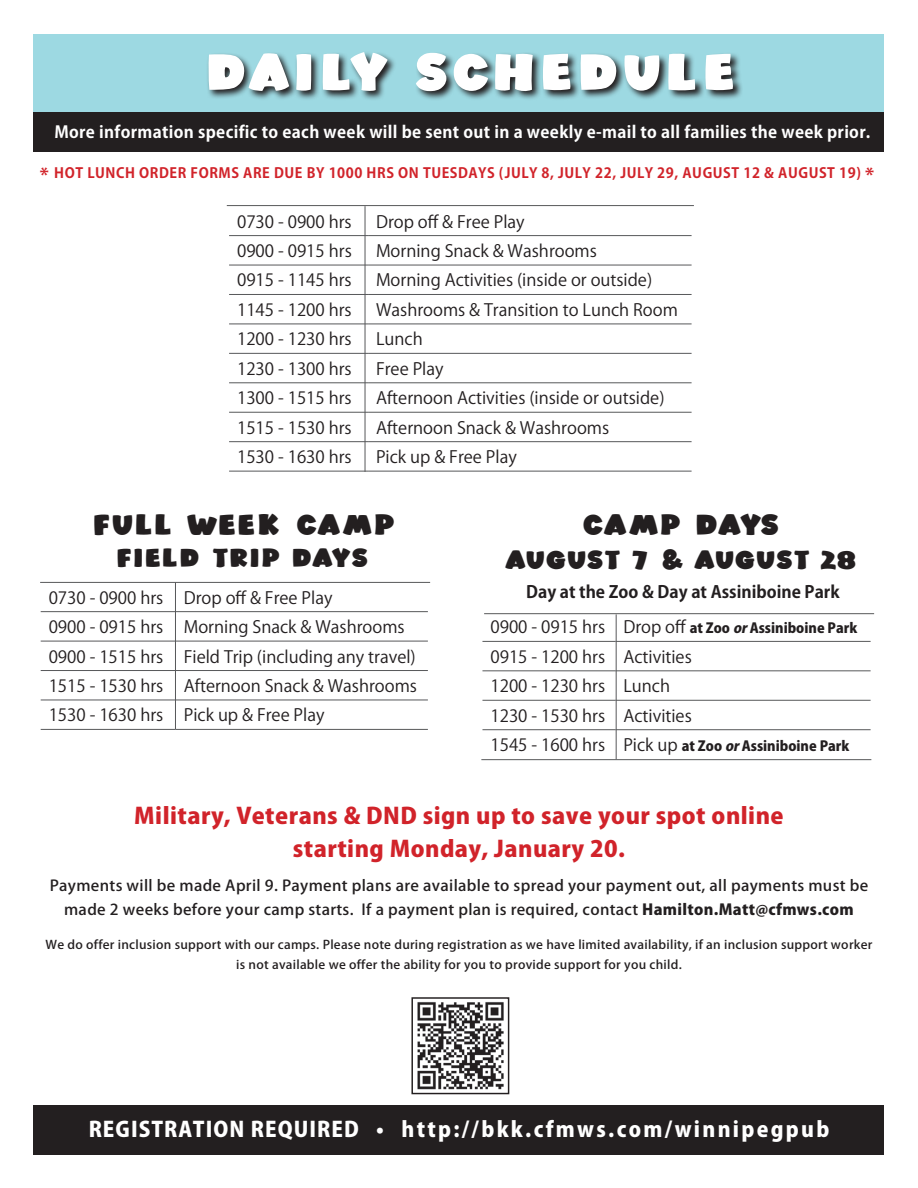
<style>
.page{position:relative;width:918px;height:1188px;background:#fff}
.page>*{position:absolute;margin:0;border:0;box-sizing:border-box;transform-origin:0 0}
.t1{font:52.5px "Bold Comic";letter-spacing:.225em;color:#fff;scale:1.05 1}
.t2{font:29.1px "Bold Comic";letter-spacing:.2em;color:#231f20;scale:1.05 1}
.t3{font:25.95px "Bold Comic";letter-spacing:.21em;color:#231f20;scale:1.05 1}
.t4{font:25.95px "Bold Comic";letter-spacing:.17em;color:#231f20;scale:1.05 1}
.t5{font:800 22.35px/33px "Koz Go Pro";letter-spacing:.02em;color:#d1232a;text-align:center;scale:1.05 1}
.t6{font:800 21px "Koz Go Pr 6 N";letter-spacing:.11em;color:#fff}
.t7{font:16.8px/29.4px "Koz Go Pr 6 N";color:#231f20}
.t8{font:700 16.8px "Koz Go Pr 6 N";color:#231f20}
.t9{font:700 16.5px "Koz Go Pr 6 N";letter-spacing:.02em;color:#fff}
.t10{font:500 15px/24px "Koz Go Pro";letter-spacing:.02em;color:#231f20;text-align:center;scale:1.05 1}
.t11{font:700 14.1px "Koz Go Pr 6 N";letter-spacing:.04em;color:#d1232a}
.t12{font:800 13.8px "Koz Go Pr 6 N";color:#231f20}
.t13{font:500 12px/19.5px "Koz Go Pro";letter-spacing:.02em;color:#231f20;text-align:center;scale:1.05 1}
.s1{font-size:18.75px}
.s2{font-weight:400;font-size:16.8px}
.s3{font-style:italic}
.s4{font-weight:800}
</style>
<div class="page">
<div style="left:34px;top:34px;width:850px;height:78px;background:#9dd9e2"></div>
<div style="left:34px;top:112px;width:850px;height:39px;background:#231f20"></div>
<img style="left:417px;top:1002px;width:87px;height:88px">
<div style="left:411px;top:997px;width:98px;height:97px;border:1px solid #231f20"></div>
<hr style="left:229px;top:235px;width:139px;height:1px;background:#57585a">
<hr style="left:368px;top:235px;width:324px;height:1px;background:#57585a">
<hr style="left:229px;top:265px;width:139px;height:1px;background:#57585a">
<hr style="left:368px;top:265px;width:324px;height:1px;background:#57585a">
<hr style="left:229px;top:294px;width:139px;height:1px;background:#57585a">
<hr style="left:368px;top:294px;width:324px;height:1px;background:#57585a">
<hr style="left:229px;top:324px;width:139px;height:1px;background:#57585a">
<hr style="left:368px;top:324px;width:324px;height:1px;background:#57585a">
<hr style="left:229px;top:353px;width:139px;height:1px;background:#57585a">
<hr style="left:368px;top:353px;width:324px;height:1px;background:#57585a">
<hr style="left:229px;top:382px;width:139px;height:1px;background:#57585a">
<hr style="left:368px;top:382px;width:324px;height:1px;background:#57585a">
<hr style="left:229px;top:412px;width:139px;height:1px;background:#57585a">
<hr style="left:368px;top:412px;width:324px;height:1px;background:#57585a">
<hr style="left:229px;top:441px;width:139px;height:1px;background:#57585a">
<hr style="left:368px;top:441px;width:324px;height:1px;background:#57585a">
<hr style="left:229px;top:471px;width:139px;height:1px;background:#57585a">
<hr style="left:368px;top:471px;width:324px;height:1px;background:#57585a">
<hr style="left:41px;top:611px;width:135px;height:1px;background:#57585a">
<hr style="left:176px;top:611px;width:252px;height:1px;background:#57585a">
<hr style="left:41px;top:641px;width:135px;height:1px;background:#57585a">
<hr style="left:176px;top:641px;width:252px;height:1px;background:#57585a">
<hr style="left:41px;top:670px;width:135px;height:1px;background:#57585a">
<hr style="left:176px;top:670px;width:252px;height:1px;background:#57585a">
<hr style="left:41px;top:700px;width:135px;height:1px;background:#57585a">
<hr style="left:176px;top:700px;width:252px;height:1px;background:#57585a">
<hr style="left:41px;top:729px;width:135px;height:1px;background:#57585a">
<hr style="left:176px;top:729px;width:252px;height:1px;background:#57585a">
<hr style="left:482px;top:641px;width:133px;height:1px;background:#57585a">
<hr style="left:615px;top:641px;width:256px;height:1px;background:#57585a">
<hr style="left:482px;top:670px;width:133px;height:1px;background:#57585a">
<hr style="left:615px;top:670px;width:256px;height:1px;background:#57585a">
<hr style="left:482px;top:700px;width:133px;height:1px;background:#57585a">
<hr style="left:615px;top:700px;width:256px;height:1px;background:#57585a">
<hr style="left:482px;top:729px;width:133px;height:1px;background:#57585a">
<hr style="left:615px;top:729px;width:256px;height:1px;background:#57585a">
<div style="left:34px;top:1105px;width:850px;height:49px;background:#231f20"></div>
<svg style="left:208px;top:53px;width:534px;height:47px"></svg>
<hr style="left:365px;top:206px;width:1px;height:266px;background:#57585a">
<hr style="left:175px;top:583px;width:1px;height:146px;background:#57585a">
<hr style="left:616px;top:614px;width:1px;height:145px;background:#57585a">
<hr style="left:227px;top:205px;width:467px;height:1px;background:#57585a">
<hr style="left:40px;top:582px;width:390px;height:1px;background:#57585a">
<hr style="left:484px;top:613px;width:390px;height:1px;background:#57585a">
<hr style="left:481px;top:759px;width:390px;height:1px;background:#57585a">
<h1 class="t1" style="left:208px;top:42px;width:498px">DAILY SCHEDULE</h1>
<p class="t9" style="left:54px;top:122px;width:818px">More information specific to each week will be sent out in a weekly e-mail to all families the week prior.</p>
<p class="t11" style="left:40px;top:164px;width:836px"><span class="s1">*</span> HOT LUNCH ORDER FORMS ARE DUE BY 1000 HRS ON TUESDAYS (JULY 8, JULY 22, JULY 29, AUGUST 12 &amp; AUGUST 19) <span class="s1">*</span></p>
<p class="t7" style="left:237px;top:207px;width:116px">0730 - 0900 hrs</p>
<p class="t7" style="left:376px;top:207px;width:150px">Drop off &amp; Free Play</p>
<p class="t7" style="left:237px;top:237px;width:116px">0900 - 0915 hrs</p>
<p class="t7" style="left:376px;top:237px;width:222px">Morning Snack &amp; Washrooms</p>
<p class="t7" style="left:237px;top:266px;width:116px">0915 - 1145 hrs</p>
<p class="t7" style="left:376px;top:266px;width:278px">Morning Activities (inside or outside)</p>
<p class="t7" style="left:237px;top:295px;width:116px">1145 - 1200 hrs</p>
<p class="t7" style="left:376px;top:295px;width:303px">Washrooms &amp; Transition to Lunch Room</p>
<p class="t7" style="left:237px;top:325px;width:116px">1200 - 1230 hrs</p>
<p class="t7" style="left:376px;top:325px;width:48px">Lunch</p>
<p class="t7" style="left:237px;top:354px;width:116px">1230 - 1300 hrs</p>
<p class="t7" style="left:376px;top:354px;width:69px">Free Play</p>
<p class="t7" style="left:237px;top:384px;width:116px">1300 - 1515 hrs</p>
<p class="t7" style="left:376px;top:384px;width:290px">Afternoon Activities (inside or outside)</p>
<p class="t7" style="left:237px;top:413px;width:116px">1515 - 1530 hrs</p>
<p class="t7" style="left:376px;top:413px;width:235px">Afternoon Snack &amp; Washrooms</p>
<p class="t7" style="left:237px;top:443px;width:116px">1530 - 1630 hrs</p>
<p class="t7" style="left:376px;top:443px;width:142px">Pick up &amp; Free Play</p>
<h2 class="t2" style="left:94px;top:508px;width:282px">FULL WEEK CAMP</h2>
<h3 class="t4" style="left:118px;top:543px;width:238px">FIELD TRIP DAY S</h3>
<p class="t7" style="left:49px;top:583px;width:370px">0730 - 0900 hrs Drop off &amp; Free Play<br>0900 - 0915 hrs Morning Snack &amp; Washrooms 0900 - 1515 hrs Field Trip (including any travel)<br>1515 - 1530 hrs Afternoon Snack &amp; Washrooms 1530 - 1630 hrs Pick up &amp; Free Play</p>
<h2 class="t2" style="left:584px;top:508px;width:184px">CAMP DAYS</h2>
<h3 class="t3" style="left:507px;top:544px;width:332px">AUGUST 7 &amp; AUGUST 28</h3>
<p class="t8" style="left:526px;top:582px;width:315px">Day at the Zoo &amp; Day at Assiniboine Park</p>
<p class="t12" style="left:490px;top:621px;width:368px"><span class="s2">0900 - 0915 hrs Drop off</span> at Zoo <span class="s3">or</span>Assiniboine Park</p>
<p class="t7" style="left:490px;top:642px;width:203px">0915 - 1200 hrs Activities<br>1200 - 1230 hrs Lunch<br>1230 - 1530 hrs Activities</p>
<p class="t12" style="left:490px;top:738px;width:360px"><span class="s2">1545 - 1600 hrs Pick up</span> at Zoo <span class="s3">or</span>Assiniboine Park</p>
<h3 class="t5" style="left:134px;top:800px;width:620px">Military, Veterans &amp; DND sign up to save your spot online starting Monday, January 20.</h3>
<p class="t10" style="left:50px;top:874px;width:781px">Payments will be made April 9. Payment plans are available to spread your payment out, all payments must be made 2 weeks before your camp starts. If a payment plan is required, contact <span class="s4">Hamilton.Matt@cfmws.com</span></p>
<p class="t13" style="left:46px;top:936px;width:789px">We do offer inclusion support with our camps. Please note during registration as we have limited availability, if an inclusion support worker is not available we offer the ability for you to provide support for you child.</p>
<p class="t6" style="left:89px;top:1118px;width:742px">REGISTRATION REQUIRED • http://bkk.cfmws.com/winnipegpub</p>
</div>
